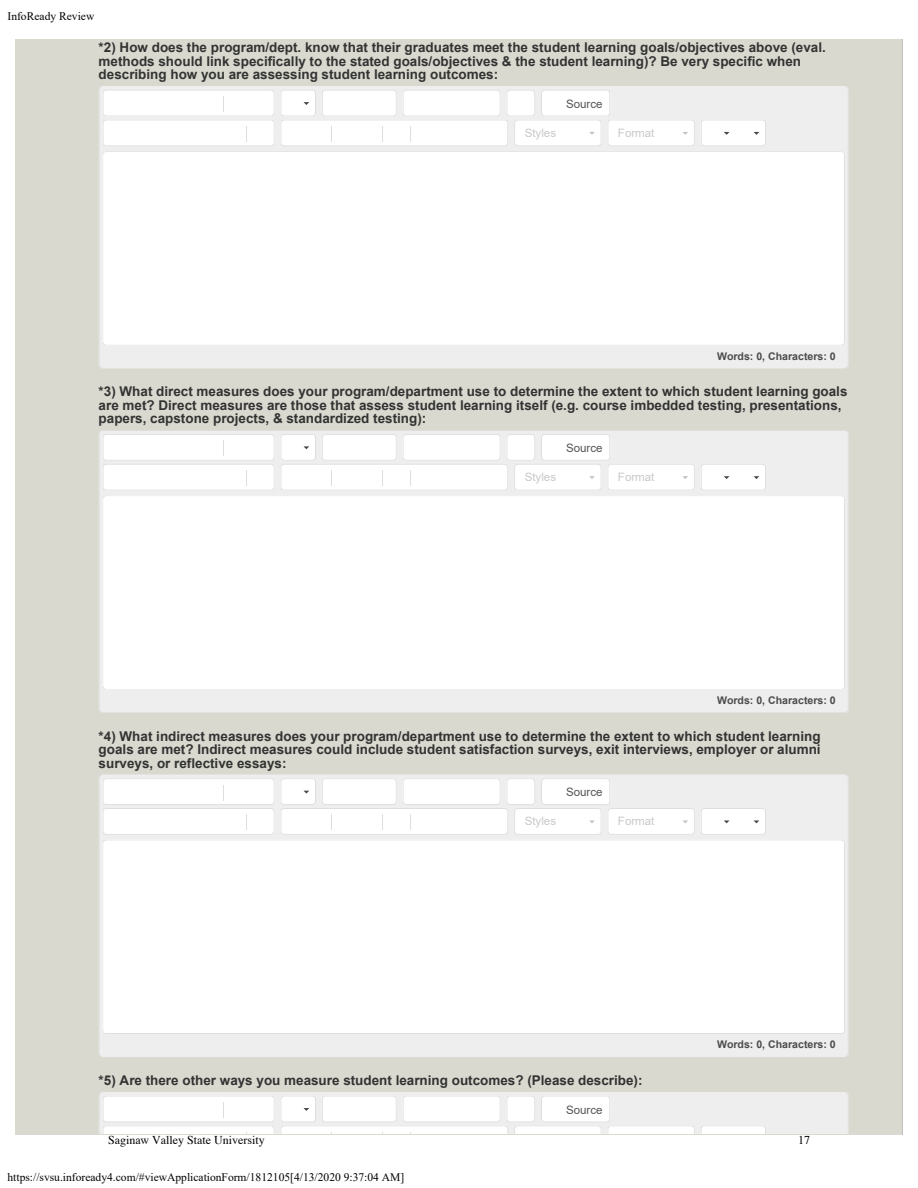
<style>
.page{position:relative;width:918px;height:1188px;background:#fff}
.page>*{position:absolute;margin:0;border:0;box-sizing:border-box;transform-origin:0 0}
.t1{font:700 13.5px/13.5px "Arial";color:#333}
.t2{font:12px "Times";color:#000}
.t3{font:11.55px "Times New Roman";color:#000}
.t4{font:11.55px "Arial";color:rgb(71 71 71/.3)}
.t5{font:11.55px "Arial";color:#555}
.t6{font:700 10.65px "Arial";color:#4c4c4c}
</style>
<div class="page">
<div style="left:15px;top:39px;width:888px;height:1095px;background:#d9d9cf"></div>
<hr style="left:902px;top:39px;width:1px;height:1095px;background:#c0c0c0">
<div style="left:103px;top:87px;width:742px;height:64px;background:#eee"></div>
<svg style="left:701px;top:120px;width:65px;height:26px;background:#fafafa"></svg>
<div style="left:103px;top:152px;width:741px;height:192px;background:#fff"></div>
<div style="left:103px;top:431px;width:742px;height:64px;background:#eee"></div>
<svg style="left:701px;top:464px;width:65px;height:26px;background:#fafafa"></svg>
<div style="left:103px;top:496px;width:741px;height:193px;background:#fff"></div>
<div style="left:103px;top:775px;width:742px;height:65px;background:#eee"></div>
<svg style="left:701px;top:808px;width:65px;height:27px;background:#fafafa"></svg>
<div style="left:103px;top:841px;width:741px;height:192px;background:#fff"></div>
<svg style="left:99px;top:1092px;width:750px;height:42px;background:#f6f6f6"></svg>
<svg style="left:103px;top:90px;width:592px;height:56px"></svg>
<div style="left:103px;top:345px;width:742px;height:23px;background:#eee"></div>
<svg style="left:103px;top:434px;width:592px;height:56px"></svg>
<div style="left:103px;top:690px;width:742px;height:22px;background:#eee"></div>
<svg style="left:103px;top:779px;width:592px;height:56px"></svg>
<div style="left:103px;top:1034px;width:742px;height:22px;background:#eee"></div>
<p class="t3" style="left:8px;top:7px;width:88px">InfoReady Review</p>
<p class="t1" style="left:99px;top:41px;width:729px">*2) How does the program/dept. know that their graduates meet the student learning goals/objectives above (eval. methods should link specifically to the stated goals/objectives &amp; the student learning)? Be very specific when describing how you are assessing student learning outcomes:</p>
<p class="t5" style="left:566px;top:96px;width:38px">Source</p>
<p class="t4" style="left:525px;top:125px;width:33px">Styles</p>
<p class="t4" style="left:618px;top:125px;width:38px">Format</p>
<p class="t6" style="left:717px;top:349px;width:120px">Words: 0, Characters: 0</p>
<p class="t1" style="left:99px;top:385px;width:750px">*3) What direct measures does your program/department use to determine the extent to which student learning goals are met? Direct measures are those that assess student learning itself (e.g. course imbedded testing, presentations, papers, capstone projects, &amp; standardized testing):</p>
<p class="t5" style="left:566px;top:440px;width:38px">Source</p>
<p class="t4" style="left:525px;top:469px;width:33px">Styles</p>
<p class="t4" style="left:618px;top:469px;width:38px">Format</p>
<p class="t6" style="left:717px;top:693px;width:120px">Words: 0, Characters: 0</p>
<p class="t1" style="left:99px;top:729px;width:724px;text-align:justify">*4) What indirect measures does your program/department use to determine the extent to which student learning goals are met? Indirect measures could include student satisfaction surveys, exit interviews, employer or alumni surveys, or reflective essays:</p>
<p class="t5" style="left:566px;top:784px;width:38px">Source</p>
<p class="t4" style="left:525px;top:813px;width:33px">Styles</p>
<p class="t4" style="left:618px;top:813px;width:38px">Format</p>
<p class="t1" style="left:99px;top:1074px;width:545px">*5) Are there other ways you measure student learning outcomes? (Please describe):</p>
<p class="t5" style="left:566px;top:1102px;width:38px">Source</p>
<p class="t6" style="left:717px;top:1037px;width:120px">Words: 0, Characters: 0</p>
<p class="t2" style="left:108px;top:1129px;width:158px">Saginaw Valley State University</p>
<p class="t2" style="left:798px;top:1129px;width:13px">17</p>
<p class="t3" style="left:8px;top:1168px;width:398px">https://svsu.infoready4.com/#viewApplicationForm/1812105[4/13/2020 9:37:04 AM]</p>
</div>
